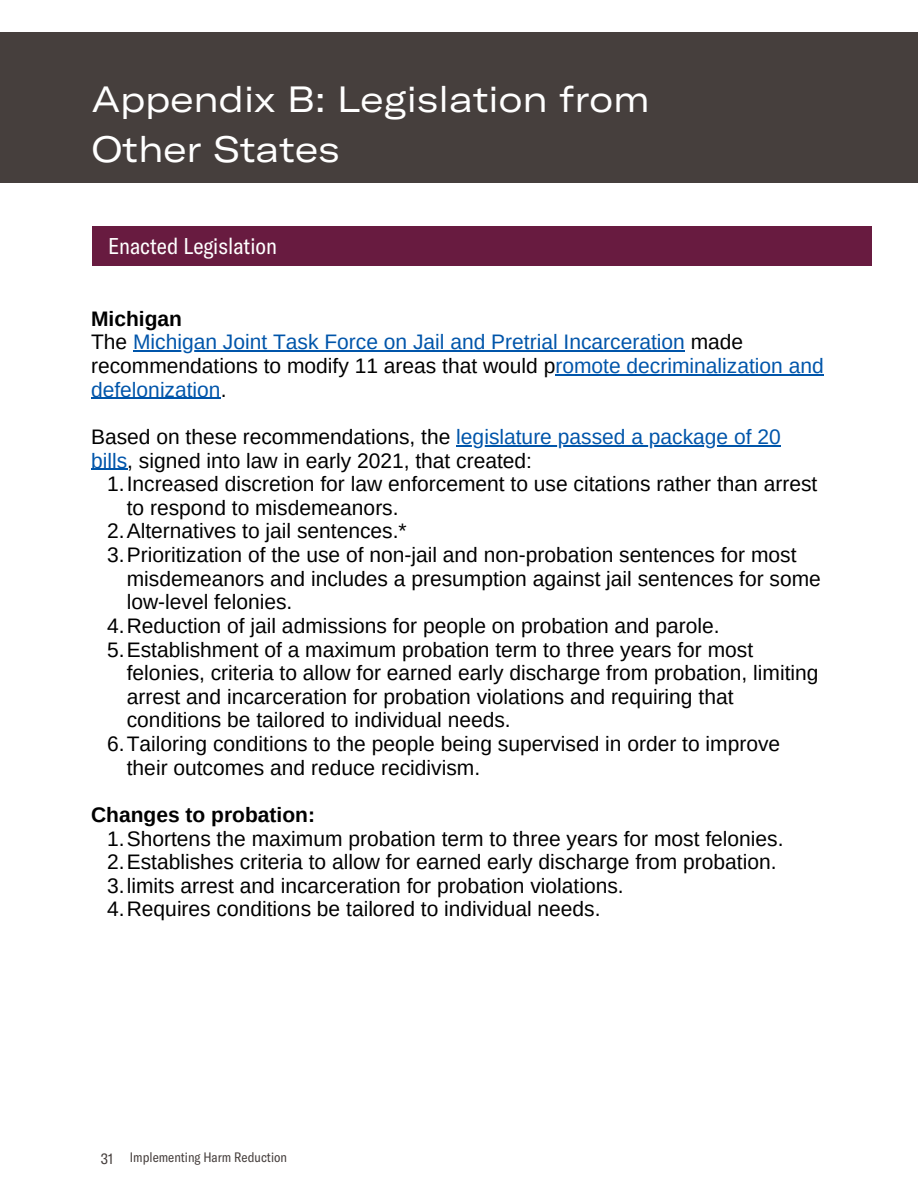
<style>
.page{position:relative;width:918px;height:1188px;background:#fff}
.page>*{position:absolute;margin:0;border:0;box-sizing:border-box;transform-origin:0 0}
.t1{font:expanded 36px/49.5px "GT America";color:#fff}
.t2{font:condensed 22.5px "GT America";color:#fff}
.t3{font:21px/23.7px "Arimo";color:#000}
.t4{font:21px/23.7px "Arimo";color:#05a}
.t5{font:700 21px "Arimo";color:#000}
.t6{font:condensed 13.5px "GT America";color:#463f3d}
.s1{font-weight:700;color:#000}
.s2{color:#000}
.s3{color:#05a}
.s4{font-size:15px}
</style>
<div class="page">
<div style="left:0;top:32px;width:918px;height:151px;background:#463f3d"></div>
<div style="left:92px;top:226px;width:779px;height:40px;background:#681b40"></div>
<hr style="left:133px;top:351px;width:223px;height:1px;background:#05a">
<hr style="left:356px;top:351px;width:329px;height:1px;background:#05a">
<hr style="left:555px;top:374px;width:269px;height:1px;background:#05a">
<hr style="left:91px;top:398px;width:130px;height:1px;background:#05a">
<hr style="left:456px;top:445px;width:325px;height:1px;background:#05a">
<hr style="left:91px;top:469px;width:36px;height:1px;background:#05a">
<h1 class="t1" style="left:92px;top:73px;width:559px">Appendix B: Legislation from<br>Other States</h1>
<p class="t2" style="left:108px;top:232px;width:170px">Enacted Legislation</p>
<p class="t4" style="left:91px;top:307px;width:734px"><span class="s1">Michigan<br></span><span class="s2">The</span> Michigan Joint Task Force on Jail and Pretrial Incarceration <span class="s2">made recommendations to modify 11 areas that would p</span>romote decriminalization and defelonization<span class="s2">.</span></p>
<p class="t3" style="left:91px;top:425px;width:691px">Based on these recommendations, the <span class="s3">legislature passed a package of 20 bills</span>, signed into law in early 2021, that created:</p>
<p class="t3" style="left:107px;top:472px;width:712px">1.Increased discretion for law enforcement to use citations rather than arrest</p>
<p class="t3" style="left:127px;top:496px;width:273px">to respond to misdemeanors.</p>
<p class="t3" style="left:107px;top:519px;width:301px">2.Alternatives to jail sentences.*</p>
<p class="t3" style="left:107px;top:543px;width:691px">3.Prioritization of the use of non-jail and non-probation sentences for most</p>
<p class="t3" style="left:127px;top:567px;width:696px">misdemeanors and includes a presumption against jail sentences for some</p>
<p class="t3" style="left:127px;top:590px;width:167px">low-level felonies.</p>
<p class="t3" style="left:107px;top:614px;width:614px">4.Reduction of jail admissions for people on probation and parole.</p>
<p class="t3" style="left:107px;top:637px;width:648px">5.Establishment of a maximum probation term to three years for most</p>
<p class="t3" style="left:127px;top:661px;width:693px">felonies, criteria to allow for earned early discharge from probation, limiting</p>
<p class="t3" style="left:127px;top:685px;width:608px">arrest and incarceration for probation violations and requiring that</p>
<p class="t3" style="left:127px;top:708px;width:385px">conditions be tailored to individual needs.</p>
<p class="t3" style="left:107px;top:732px;width:674px">6.Tailoring conditions to the people being supervised in order to improve</p>
<p class="t3" style="left:127px;top:756px;width:355px">their outcomes and reduce recidivism.</p>
<p class="t5" style="left:91px;top:803px;width:225px">Changes to probation:</p>
<p class="t3" style="left:107px;top:826px;width:678px">1.Shortens the maximum probation term to three years for most felonies.<br>2.Establishes criteria to allow for earned early discharge from probation.<br>3.limits arrest and incarceration for probation violations.<br>4.Requires conditions be tailored to individual needs.</p>
<p class="t6" style="left:101px;top:1149px;width:188px"><span class="s4">31</span> Implementing Harm Reduction</p>
</div>
